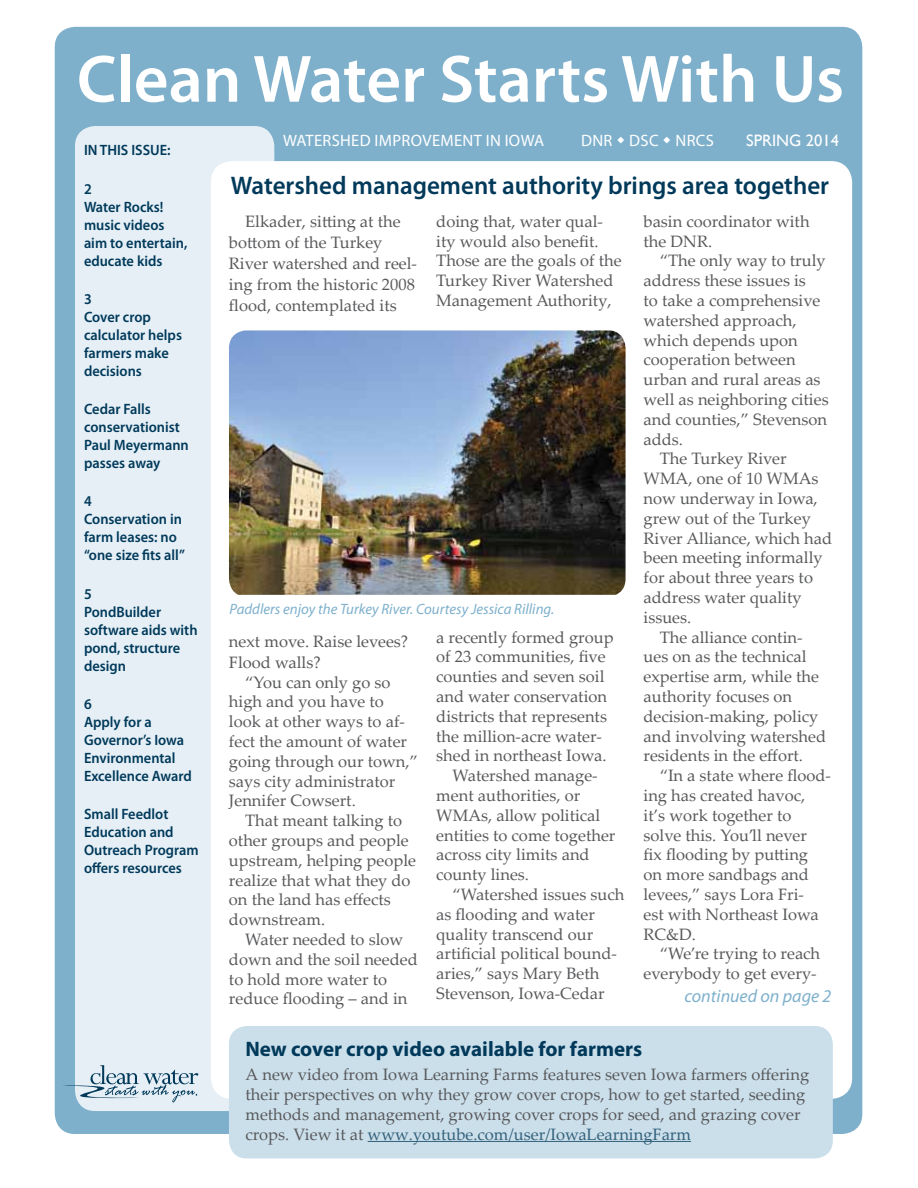
<style>
.page{position:relative;width:918px;height:1188px;background:#fff}
.page>*{position:absolute;margin:0;border:0;box-sizing:border-box;transform-origin:0 0}
.t1{font:600 67.5px "Myriad Pro";color:#fff}
.t2{font:600 25.5px "Myriad Pro";color:#00395a}
.t3{font:700 21px "Myriad Pro";color:#00395a}
.t4{font:italic 18px "Myriad Pro";color:#7eb0cc}
.t5{font:16.5px/19.8px "Palatino Linotype";color:#58595b}
.t6{font:16.5px "Myriad Pro";letter-spacing:.02em;color:#fff}
.t7{font:16.5px "Gill Sans";color:#fff}
.t8{font:600 15px/18px "Myriad Pro";color:#00395a;scale:.96 1}
.t9{font:italic 15px "Myriad Pro";color:#7eb0cc}
.s1{color:#33617b}
</style>
<div class="page">
<div style="left:55px;top:27px;width:807px;height:1107px;background:#7eb0cc;border-radius:20px"></div>
<div style="left:75px;top:126px;width:199px;height:985px;background:#e5eff5;border-radius:20px"></div>
<div style="left:212px;top:162px;width:639px;height:936px;background:#fff;border-radius:20px"></div>
<div style="left:229px;top:1026px;width:604px;height:132px;background:#cbdfeb;border-radius:18px"></div>
<svg style="left:63px;top:1065px;width:135px;height:37px"></svg>
<hr style="left:368px;top:1141px;width:323px;height:1px;background:#33617b">
<img style="left:229px;top:330px;width:397px;height:265px">
<h1 class="t1" style="left:77px;top:36px;width:769px">Clean Water Starts With Us</h1>
<p class="t6" style="left:283px;top:131px;width:263px">WATERSHED IMPROVEMENT IN IOWA</p>
<p class="t6" style="left:581px;top:131px;width:134px">DNR DSC NRCS</p>
<p class="t7" style="left:746px;top:131px;width:94px">SPRING 2014</p>
<p class="t8" style="left:84px;top:141px;width:92px">IN THIS ISSUE:</p>
<p class="t8" style="left:84px;top:179px;width:109px">2<br>Water Rocks! music videos aim to entertain, educate kids</p>
<p class="t8" style="left:84px;top:289px;width:104px">3<br>Cover crop calculator helps farmers make decisions</p>
<p class="t8" style="left:84px;top:400px;width:111px">Cedar Falls conservationist<br>Paul Meyermann passes away</p>
<p class="t8" style="left:84px;top:492px;width:107px">4<br>Conservation in farm leases: no “one size fits all”</p>
<p class="t8" style="left:84px;top:584px;width:120px">5<br>PondBuilder software aids with pond, structure design</p>
<p class="t8" style="left:84px;top:694px;width:114px">6<br>Apply for a<br>Governor’s Iowa<br>Environmental<br>Excellence Award</p>
<p class="t8" style="left:84px;top:805px;width:121px">Small Feedlot<br>Education and<br>Outreach Program offers resources</p>
<h2 class="t2" style="left:231px;top:169px;width:600px">Watershed management authority brings area together</h2>
<p class="t5" style="left:229px;top:210px;width:190px;line-height:21px;text-indent:16px">Elkader, sitting at the bottom of the Turkey<br>River watershed and reel&shy;ing from the historic 2008 flood, contemplated its</p>
<p class="t5" style="left:436px;top:211px;width:187px">doing that, water qual&shy;ity would also benefit.<br>Those are the goals of the<br>Turkey River Watershed<br>Management Authority,</p>
<p class="t5" style="left:644px;top:211px;width:168px">basin coordinator with the DNR.</p>
<p class="t5" style="left:660px;top:250px;width:167px">“The only way to truly</p>
<p class="t5" style="left:644px;top:270px;width:164px">address these issues is</p>
<p class="t5" style="left:644px;top:290px;width:178px">to take a comprehensive</p>
<p class="t5" style="left:644px;top:310px;width:154px">watershed approach,</p>
<p class="t5" style="left:644px;top:330px;width:156px">which depends upon</p>
<p class="t5" style="left:644px;top:349px;width:154px">cooperation between</p>
<p class="t5" style="left:644px;top:369px;width:179px">urban and rural areas as</p>
<p class="t5" style="left:644px;top:389px;width:187px">well as neighboring cities</p>
<p class="t5" style="left:644px;top:409px;width:185px">and counties,” Stevenson</p>
<p class="t5" style="left:644px;top:429px;width:41px">adds.</p>
<p class="t5" style="left:660px;top:448px;width:128px">The Turkey River</p>
<p class="t5" style="left:644px;top:468px;width:177px">WMA, one of 10 WMAs</p>
<p class="t5" style="left:644px;top:488px;width:176px">now underway in Iowa,</p>
<p class="t5" style="left:644px;top:508px;width:169px">grew out of the Turkey</p>
<p class="t5" style="left:644px;top:528px;width:190px">River Alliance, which had</p>
<p class="t5" style="left:644px;top:547px;width:181px">been meeting informally</p>
<p class="t5" style="left:644px;top:567px;width:171px">for about three years to</p>
<p class="t5" style="left:644px;top:587px;width:160px">address water quality</p>
<p class="t5" style="left:644px;top:607px;width:49px">issues.</p>
<p class="t5" style="left:660px;top:627px;width:144px">The alliance contin-</p>
<p class="t5" style="left:644px;top:646px;width:165px">ues on as the technical</p>
<p class="t5" style="left:644px;top:666px;width:177px">expertise arm, while the</p>
<p class="t5" style="left:644px;top:686px;width:150px">authority focuses on</p>
<p class="t5" style="left:644px;top:706px;width:176px">decision-making, policy</p>
<p class="t5" style="left:644px;top:726px;width:184px">and involving watershed</p>
<p class="t5" style="left:644px;top:745px;width:161px">residents in the effort.</p>
<p class="t5" style="left:660px;top:765px;width:173px">“In a state where flood-</p>
<p class="t5" style="left:644px;top:785px;width:163px">ing has created havoc,</p>
<p class="t5" style="left:644px;top:805px;width:149px">it’s work together to</p>
<p class="t5" style="left:644px;top:825px;width:165px">solve this. You’ll never</p>
<p class="t5" style="left:644px;top:844px;width:166px">fix flooding by putting</p>
<p class="t5" style="left:644px;top:864px;width:167px">on more sandbags and</p>
<p class="t5" style="left:644px;top:884px;width:162px">levees,” says Lora Fri-</p>
<p class="t5" style="left:644px;top:904px;width:177px">est with Northeast Iowa</p>
<p class="t5" style="left:644px;top:924px;width:54px">RC&amp;D.</p>
<p class="t5" style="left:660px;top:943px;width:162px">“We’re trying to reach</p>
<p class="t5" style="left:644px;top:963px;width:175px">everybody to get every-</p>
<p class="t4" style="left:684px;top:985px;width:148px">continued on page 2</p>
<p class="t9" style="left:230px;top:600px;width:326px">Paddlers enjoy the Turkey River. Courtesy Jessica Rilling.</p>
<p class="t5" style="left:436px;top:627px;width:179px">a recently formed group</p>
<p class="t5" style="left:436px;top:646px;width:171px">of 23 communities, five</p>
<p class="t5" style="left:436px;top:666px;width:170px">counties and seven soil</p>
<p class="t5" style="left:436px;top:686px;width:172px">and water conservation</p>
<p class="t5" style="left:436px;top:706px;width:172px">districts that represents</p>
<p class="t5" style="left:436px;top:726px;width:167px">the million-acre water-</p>
<p class="t5" style="left:436px;top:745px;width:172px">shed in northeast Iowa.</p>
<p class="t5" style="left:452px;top:765px;width:147px">Watershed manage-</p>
<p class="t5" style="left:436px;top:785px;width:145px">ment authorities, or</p>
<p class="t5" style="left:436px;top:805px;width:166px">WMAs, allow political</p>
<p class="t5" style="left:436px;top:825px;width:181px">entities to come together</p>
<p class="t5" style="left:436px;top:844px;width:155px">across city limits and</p>
<p class="t5" style="left:436px;top:864px;width:94px">county lines.</p>
<p class="t5" style="left:452px;top:884px;width:173px">“Watershed issues such</p>
<p class="t5" style="left:436px;top:904px;width:160px">as flooding and water</p>
<p class="t5" style="left:436px;top:924px;width:158px">quality transcend our</p>
<p class="t5" style="left:436px;top:943px;width:182px">artificial political bound-</p>
<p class="t5" style="left:436px;top:963px;width:165px">aries,” says Mary Beth</p>
<p class="t5" style="left:436px;top:983px;width:170px">Stevenson, Iowa-Cedar</p>
<p class="t5" style="left:229px;top:630px;width:181px;line-height:21px">next move. Raise levees?<br>Flood walls?</p>
<p class="t5" style="left:229px;top:672px;width:190px;text-indent:16px">“You can only go so high and you have to look at other ways to af&shy;fect the amount of water going through our town,” says city administrator<br>Jennifer Cowsert.</p>
<p class="t5" style="left:229px;top:810px;width:189px;text-indent:16px">That meant talking to other groups and people upstream, helping people realize that what they do on the land has effects downstream.</p>
<p class="t5" style="left:229px;top:929px;width:190px;text-indent:16px">Water needed to slow down and the soil needed to hold more water to reduce flooding – and in</p>
<p class="t3" style="left:245px;top:1035px;width:398px">New cover crop video available for farmers</p>
<p class="t5" style="left:245px;top:1064px;width:565px">A new video from Iowa Learning Farms features seven Iowa farmers offering their perspectives on why they grow cover crops, how to get started, seeding methods and management, growing cover crops for seed, and grazing cover crops. View it at <span class="s1">www.youtube.com/user/IowaLearningFarm</span></p>
</div>
